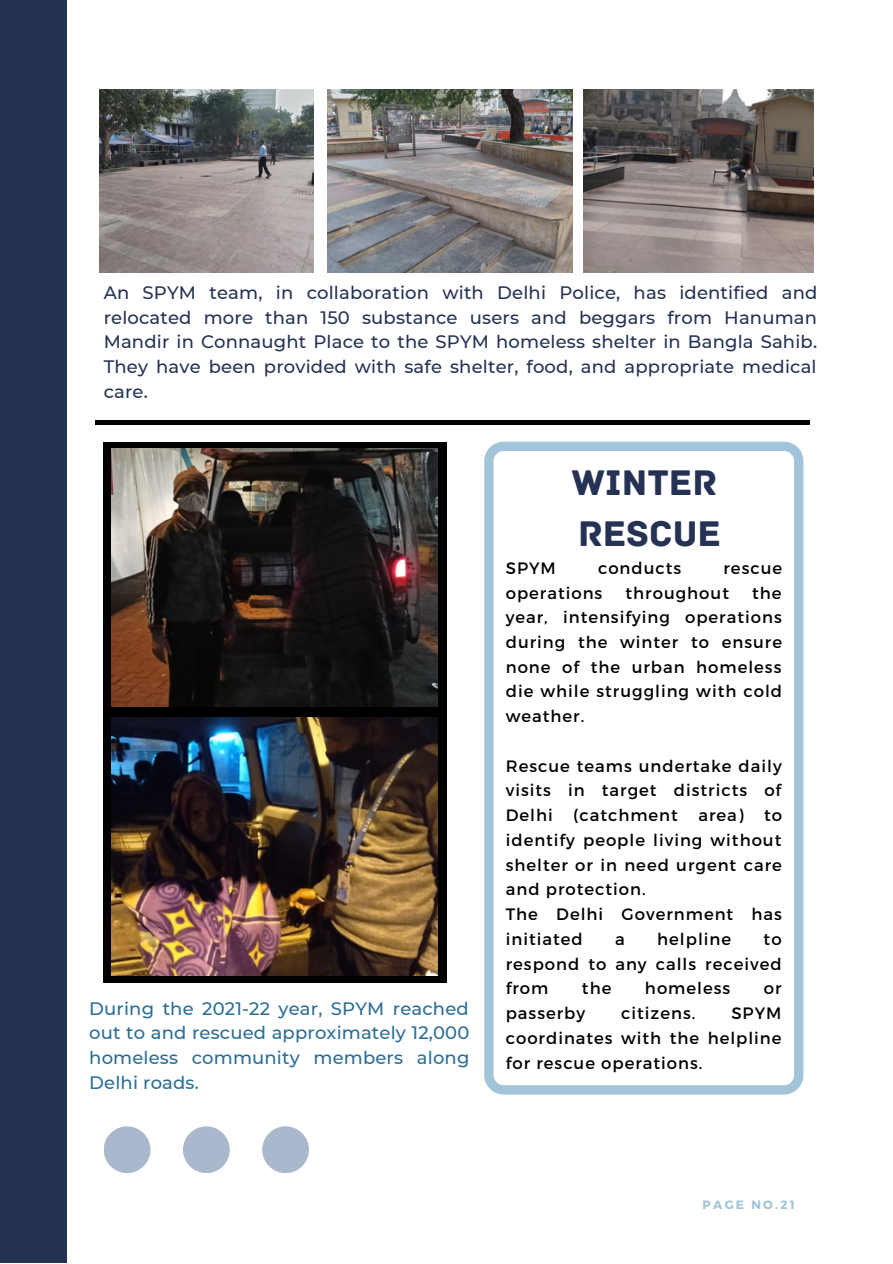
<style>
.page{position:relative;width:893px;height:1264px;background:#fff}
.page>*{position:absolute;margin:0;border:0;box-sizing:border-box;transform-origin:0 0}
.t1{font:37.5px "Archive";color:#253254}
.t2{font:500 18px/24.8px "Montserrat";letter-spacing:.01em;color:#253254;text-align:justify}
.t3{font:500 18px/24.8px "Montserrat";letter-spacing:.01em;color:#2b6e94;text-align:justify}
.t4{font:16.5px/24.8px "Montserrat";letter-spacing:.06em;color:#000;text-align:justify}
.t5{font:700 12px "Montserrat";letter-spacing:.19em;color:#a1c4d8}
</style>
<div class="page">
<div style="left:104px;top:441px;width:342px;height:541px;background:#000"></div>
<img style="left:112px;top:449px;width:326px;height:257px">
<img style="left:112px;top:717px;width:326px;height:258px">
<img style="left:583px;top:89px;width:230px;height:184px">
<img style="left:327px;top:89px;width:245px;height:184px">
<img style="left:99px;top:89px;width:215px;height:184px">
<svg style="left:484px;top:441px;width:319px;height:653px"></svg>
<div style="left:95px;top:420px;width:714px;height:5px;background:#000"></div>
<div style="left:104px;top:1126px;width:46px;height:47px;background:#aab8cd;border-radius:50%"></div>
<div style="left:183px;top:1126px;width:47px;height:47px;background:#aab8cd;border-radius:50%"></div>
<div style="left:262px;top:1126px;width:47px;height:47px;background:#aab8cd;border-radius:50%"></div>
<div style="left:0;top:0;width:66px;height:1262px;background:#253254"></div>
<p class="t2" style="left:104px;top:280px;width:715px">An SPYM team, in collaboration with Delhi Police, has identified and relocated more than 150 substance users and beggars from Hanuman Mandir in Connaught Place to the SPYM homeless shelter in Bangla Sahib.<br>They have been provided with safe shelter, food, and appropriate medical care.</p>
<p class="t3" style="left:89px;top:995px;width:381px">During the 2021-22 year, SPYM reached out to and rescued approximately 12,000 homeless community members along Delhi roads.</p>
<p class="t1" style="left:571px;top:460px;width:147px">WINTER</p>
<p class="t1" style="left:578px;top:511px;width:145px">RESCUE</p>
<p class="t4" style="left:505px;top:554px;width:52px">SPYM</p>
<p class="t4" style="left:598px;top:554px;width:85px">conducts</p>
<p class="t4" style="left:723px;top:554px;width:60px">rescue</p>
<p class="t4" style="left:505px;top:579px;width:98px">operations</p>
<p class="t4" style="left:625px;top:579px;width:105px">throughout</p>
<p class="t4" style="left:505px;top:579px;width:278px;text-indent:246px">the year, intensifying operations during the winter to ensure none of the urban homeless die while struggling with cold weather.</p>
<p class="t4" style="left:505px;top:752px;width:278px">Rescue teams undertake daily visits in target districts of Delhi (catchment area) to identify people living without shelter or in need urgent care and protection.</p>
<p class="t4" style="left:505px;top:901px;width:278px">The Delhi Government has initiated</p>
<p class="t4" style="left:615px;top:925px;width:11px">a</p>
<p class="t4" style="left:657px;top:925px;width:75px">helpline</p>
<p class="t4" style="left:505px;top:925px;width:277px;text-indent:258px">to respond to any calls received from</p>
<p class="t4" style="left:582px;top:975px;width:31px">the</p>
<p class="t4" style="left:645px;top:975px;width:87px">homeless</p>
<p class="t4" style="left:763px;top:975px;width:19px">or</p>
<p class="t4" style="left:505px;top:1000px;width:81px">passerby</p>
<p class="t4" style="left:621px;top:1000px;width:76px">citizens.</p>
<p class="t4" style="left:505px;top:1000px;width:277px;text-indent:225px">SPYM coordinates with the helpline for rescue operations.</p>
<p class="t5" style="left:702px;top:1196px;width:94px">PAGE NO.21</p>
</div>
